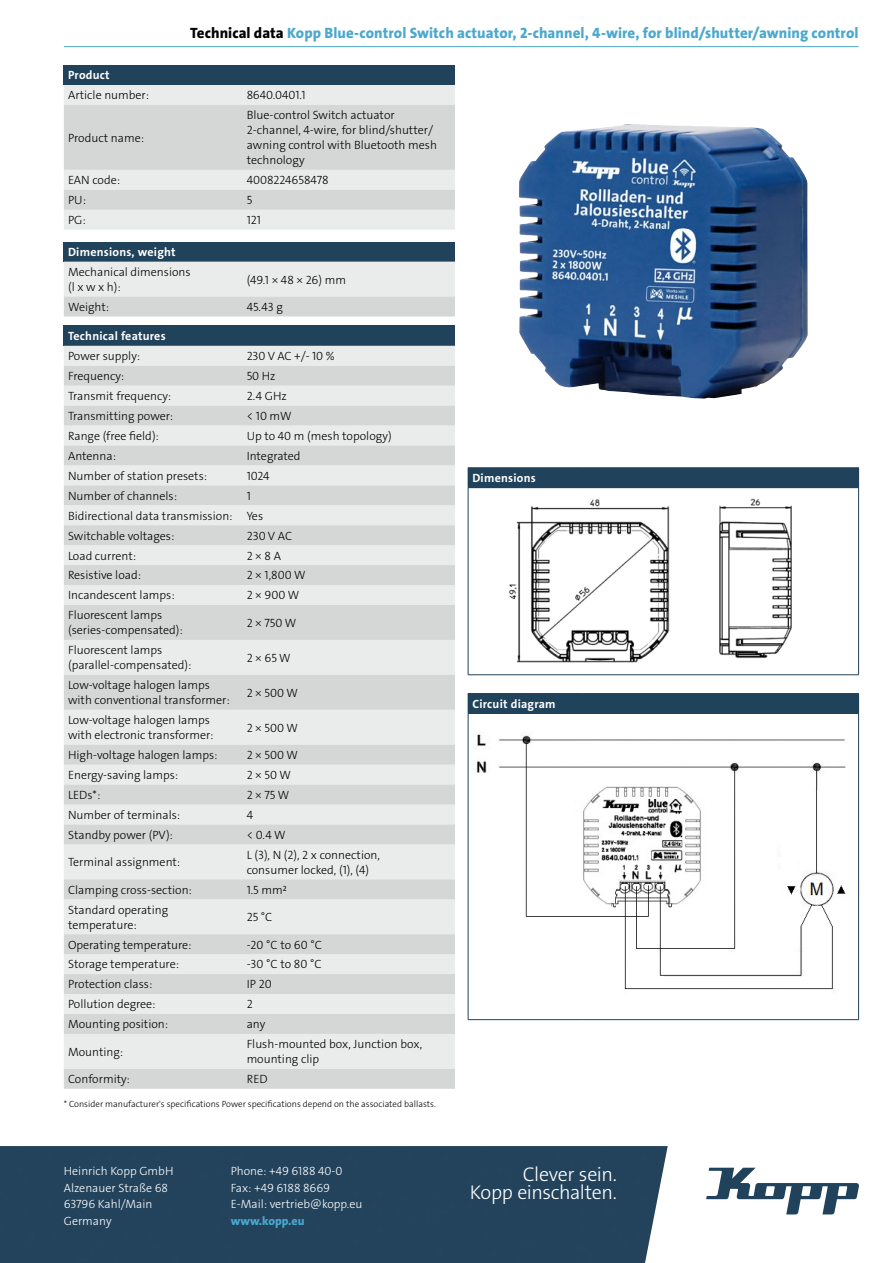
<style>
.page{position:relative;width:893px;height:1263px;background:#fff}
.page>*{position:absolute;margin:0;border:0;box-sizing:border-box;transform-origin:0 0}
.t1{font:19.95px/18px "The Sans LP3 Lig";letter-spacing:-.02em;color:#fff;text-align:right}
.t2{font:15px "The Sans LP8 Ex Bld";letter-spacing:.005em;color:#4ba8cd}
.t3{font:12px/15px "The Sans LP3 Lig";color:#000}
.t4{font:12px/16.5px "The Sans LP3 Lig";color:#fff}
.t5{font:12px "The Sans LP7 Bld";letter-spacing:.02em;color:#fff}
.t6{font:12px "The Sans LP8 Ex Bld";color:#4ba8cd}
.t7{font:9px "The Sans LP3 Lig";color:#000}
.s1{color:#000}
</style>
<div class="page">
<svg style="left:706px;top:1168px;width:153px;height:46px"></svg>
<div style="left:64px;top:326px;width:391px;height:20px;background:#20425b"></div>
<div style="left:64px;top:346px;width:391px;height:20px;background:#eaebeb"></div>
<svg style="left:64px;top:366px;width:391px;height:723px;background:#dfe0e0"></svg>
<div style="left:468px;top:468px;width:391px;height:20px;background:#20425b"></div>
<hr style="left:468px;top:488px;width:1px;height:186px;background:#20425b">
<hr style="left:858px;top:488px;width:1px;height:186px;background:#20425b">
<hr style="left:468px;top:674px;width:114px;height:1px;background:#20425b">
<hr style="left:582px;top:674px;width:277px;height:1px;background:#20425b">
<hr style="left:468px;top:467px;width:114px;height:1px;background:#20425b">
<hr style="left:582px;top:467px;width:277px;height:1px;background:#20425b">
<div style="left:0;top:1146px;width:668px;height:117px;background:#23435c"></div>
<hr style="left:64px;top:46px;width:794px;height:1px;background:#4ba8cd">
<div style="left:64px;top:242px;width:391px;height:20px;background:#20425b"></div>
<svg style="left:64px;top:262px;width:391px;height:54px;background:#e2e3e3"></svg>
<div style="left:64px;top:65px;width:391px;height:20px;background:#20425b"></div>
<svg style="left:64px;top:85px;width:391px;height:145px;background:#dddede"></svg>
<img style="left:519px;top:124px;width:289px;height:275px">
<div style="left:468px;top:693px;width:391px;height:20px;background:#20425b"></div>
<hr style="left:468px;top:714px;width:1px;height:305px;background:#20425b">
<hr style="left:858px;top:714px;width:1px;height:305px;background:#20425b">
<hr style="left:468px;top:1019px;width:114px;height:1px;background:#20425b">
<hr style="left:582px;top:1019px;width:277px;height:1px;background:#20425b">
<hr style="left:468px;top:713px;width:114px;height:1px;background:#20425b">
<hr style="left:582px;top:713px;width:277px;height:1px;background:#20425b">
<img style="left:473px;top:734px;width:373px;height:256px">
<img style="left:509px;top:500px;width:161px;height:163px">
<img style="left:719px;top:498px;width:73px;height:161px">
<p class="t2" style="left:190px;top:23px;width:670px"><span class="s1">Technical data</span> Kopp Blue-control Switch actuator, 2-channel, 4-wire, for blind/shutter/awning control</p>
<p class="t5" style="left:68px;top:68px;width:43px">Product</p>
<p class="t3" style="left:68px;top:88px;width:82px">Article number:</p>
<p class="t3" style="left:247px;top:88px;width:61px">8640.0401.1</p>
<p class="t3" style="left:68px;top:130px;width:77px">Product name:</p>
<p class="t3" style="left:247px;top:108px;width:192px">Blue-control Switch actuator<br>2-channel, 4-wire, for blind/shutter/ awning control with Bluetooth mesh technology</p>
<p class="t3" style="left:68px;top:173px;width:54px">EAN code:</p>
<p class="t3" style="left:247px;top:173px;width:84px">4008224658478</p>
<p class="t3" style="left:68px;top:193px;width:19px">PU:</p>
<p class="t3" style="left:247px;top:193px;width:7px">5</p>
<p class="t3" style="left:68px;top:213px;width:19px">PG:</p>
<p class="t3" style="left:247px;top:213px;width:16px">121</p>
<p class="t5" style="left:68px;top:244px;width:109px">Dimensions, weight</p>
<p class="t3" style="left:68px;top:265px;width:124px">Mechanical dimensions (l x w x h):</p>
<p class="t3" style="left:247px;top:272px;width:101px">(49.1 × 48 × 26) mm</p>
<p class="t3" style="left:68px;top:299px;width:43px">Weight:</p>
<p class="t3" style="left:247px;top:299px;width:38px">45.43 g</p>
<p class="t5" style="left:68px;top:328px;width:99px">Technical features</p>
<p class="t3" style="left:68px;top:349px;width:73px">Power supply:</p>
<p class="t3" style="left:247px;top:349px;width:90px">230 V AC +/- 10 %</p>
<p class="t3" style="left:68px;top:369px;width:58px">Frequency:</p>
<p class="t3" style="left:247px;top:369px;width:30px">50 Hz</p>
<p class="t3" style="left:68px;top:389px;width:105px">Transmit frequency:</p>
<p class="t3" style="left:247px;top:389px;width:42px">2.4 GHz</p>
<p class="t3" style="left:68px;top:408px;width:107px">Transmitting power:</p>
<p class="t3" style="left:247px;top:408px;width:47px">&lt; 10 mW</p>
<p class="t3" style="left:68px;top:428px;width:92px">Range (free field):</p>
<p class="t3" style="left:247px;top:428px;width:147px">Up to 40 m (mesh topology)</p>
<p class="t3" style="left:68px;top:448px;width:50px">Antenna:</p>
<p class="t3" style="left:247px;top:448px;width:55px">Integrated</p>
<p class="t3" style="left:68px;top:468px;width:141px">Number of station presets:</p>
<p class="t3" style="left:247px;top:468px;width:25px">1024</p>
<p class="t3" style="left:68px;top:488px;width:111px">Number of channels:</p>
<p class="t3" style="left:68px;top:486px;width:197px;line-height:20px;text-indent:179px">1<br>Bidirectional data transmission: Yes<br>Switchable voltages:</p>
<p class="t3" style="left:247px;top:528px;width:47px">230 V AC</p>
<p class="t3" style="left:68px;top:548px;width:70px">Load current:</p>
<p class="t3" style="left:247px;top:548px;width:36px">2 × 8 A</p>
<p class="t3" style="left:68px;top:568px;width:75px">Resistive load:</p>
<p class="t3" style="left:247px;top:568px;width:60px">2 × 1,800 W</p>
<p class="t3" style="left:68px;top:588px;width:108px">Incandescent lamps:</p>
<p class="t3" style="left:247px;top:588px;width:54px">2 × 900 W</p>
<p class="t3" style="left:68px;top:608px;width:116px">Fluorescent lamps (series-compensated):</p>
<p class="t3" style="left:247px;top:615px;width:51px">2 × 750 W</p>
<p class="t3" style="left:68px;top:643px;width:125px">Fluorescent lamps (parallel-compensated):</p>
<p class="t3" style="left:247px;top:650px;width:46px">2 × 65 W</p>
<p class="t3" style="left:68px;top:678px;width:163px">Low-voltage halogen lamps with conventional transformer:</p>
<p class="t3" style="left:247px;top:685px;width:53px">2 × 500 W</p>
<p class="t3" style="left:68px;top:713px;width:147px">Low-voltage halogen lamps with electronic transformer:</p>
<p class="t3" style="left:247px;top:720px;width:53px">2 × 500 W</p>
<p class="t3" style="left:68px;top:748px;width:151px">High-voltage halogen lamps:</p>
<p class="t3" style="left:247px;top:748px;width:53px">2 × 500 W</p>
<p class="t3" style="left:68px;top:767px;width:112px">Energy-saving lamps:</p>
<p class="t3" style="left:247px;top:767px;width:46px">2 × 50 W</p>
<p class="t3" style="left:68px;top:787px;width:34px">LEDs*:</p>
<p class="t3" style="left:247px;top:787px;width:44px">2 × 75 W</p>
<p class="t3" style="left:68px;top:807px;width:114px">Number of terminals:</p>
<p class="t3" style="left:247px;top:807px;width:8px">4</p>
<p class="t3" style="left:68px;top:827px;width:106px">Standby power (PV):</p>
<p class="t3" style="left:247px;top:827px;width:40px">&lt; 0.4 W</p>
<p class="t3" style="left:68px;top:855px;width:114px">Terminal assignment:</p>
<p class="t3" style="left:247px;top:847px;width:135px">L (3), N (2), 2 x connection, consumer locked, (1), (4)</p>
<p class="t3" style="left:68px;top:882px;width:125px">Clamping cross-section:</p>
<p class="t3" style="left:247px;top:882px;width:42px">1.5 mm²</p>
<p class="t3" style="left:68px;top:902px;width:102px">Standard operating temperature:</p>
<p class="t3" style="left:247px;top:910px;width:27px">25 °C</p>
<p class="t3" style="left:68px;top:937px;width:125px">Operating temperature:</p>
<p class="t3" style="left:247px;top:937px;width:77px">-20 °C to 60 °C</p>
<p class="t3" style="left:68px;top:957px;width:112px">Storage temperature:</p>
<p class="t3" style="left:247px;top:957px;width:76px">-30 °C to 80 °C</p>
<p class="t3" style="left:68px;top:977px;width:86px">Protection class:</p>
<p class="t3" style="left:247px;top:977px;width:27px">IP 20</p>
<p class="t3" style="left:68px;top:997px;width:89px">Pollution degree:</p>
<p class="t3" style="left:247px;top:997px;width:8px">2</p>
<p class="t3" style="left:68px;top:1017px;width:102px">Mounting position:</p>
<p class="t3" style="left:247px;top:1017px;width:20px">any</p>
<p class="t3" style="left:68px;top:1044px;width:57px">Mounting:</p>
<p class="t3" style="left:247px;top:1037px;width:177px">Flush-mounted box, Junction box, mounting clip</p>
<p class="t3" style="left:68px;top:1072px;width:63px">Conformity:</p>
<p class="t3" style="left:247px;top:1072px;width:22px">RED</p>
<p class="t7" style="left:64px;top:1098px;width:374px">* Consider manufacturer's specifications Power specifications depend on the associated ballasts.</p>
<p class="t4" style="left:64px;top:1163px;width:111px">Heinrich Kopp GmbH<br>Alzenauer Straße 68<br>63796 Kahl/Main<br>Germany</p>
<p class="t4" style="left:231px;top:1163px;width:133px">Phone: +49 6188 40-0<br>Fax: +49 6188 8669<br>E-Mail: vertrieb@kopp.eu</p>
<p class="t6" style="left:231px;top:1213px;width:75px">www.kopp.eu</p>
<p class="t5" style="left:472px;top:470px;width:65px">Dimensions</p>
<p class="t5" style="left:472px;top:696px;width:85px">Circuit diagram</p>
<h1 class="t1" style="left:470px;top:1165px;width:149px">Clever sein.<br>Kopp einschalten.</h1>
</div>
